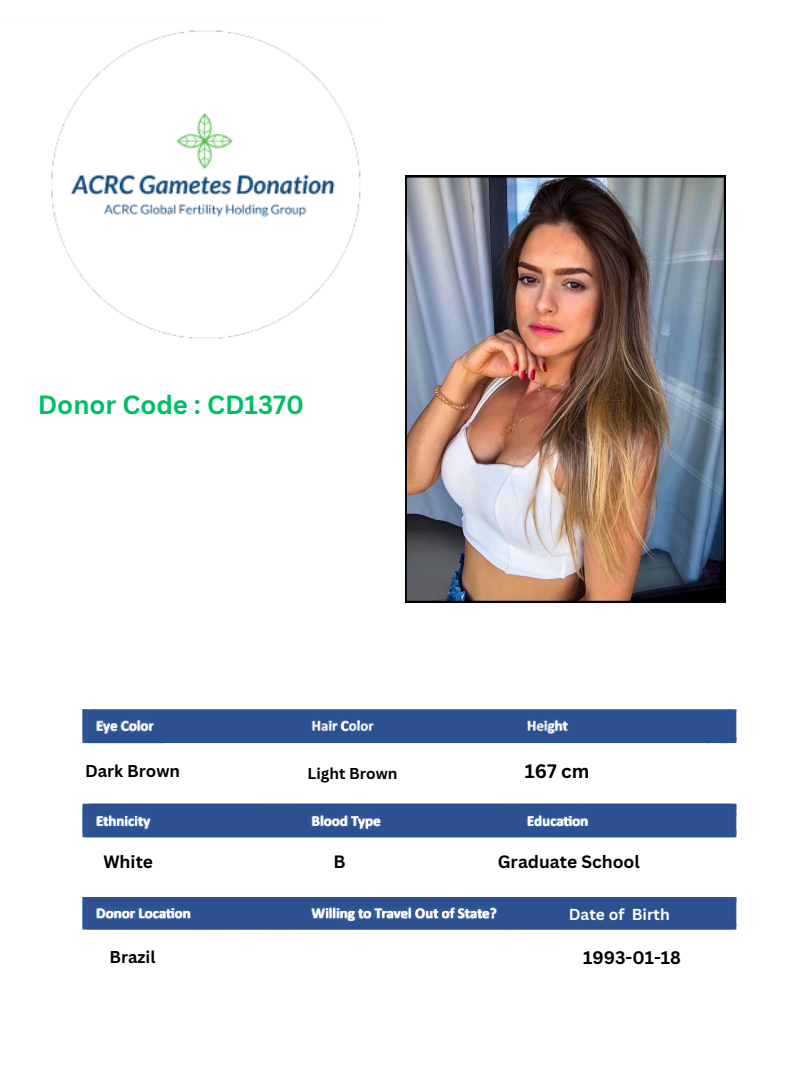
<style>
.page{position:relative;width:810px;height:1080px;background:#fff}
.page>*{position:absolute;margin:0;border:0;box-sizing:border-box;transform-origin:0 0}
.t1{font:700 25.62px "Canva Sans";color:#00bf63}
.t2{font:700 18.94px "Canva Sans";color:#000}
.t3{font:700 17.69px "Canva Sans";color:#000}
.t4{font:700 17.38px "Canva Sans";color:#000}
.t5{font:700 16.69px "Canva Sans";color:#000}
.t6{font:700 16.62px "Canva Sans";color:#000}
.t7{font:700 15.5px "Canva Sans";color:#fefefe}
.t8{font:700 15.31px "Canva Sans";color:#000}
</style>
<div class="page">
<img style="left:82px;top:709px;width:655px;height:35px">
<img style="left:82px;top:803px;width:655px;height:35px">
<img style="left:82px;top:897px;width:655px;height:33px">
<img style="left:51px;top:30px;width:310px;height:309px">
<img style="left:405px;top:176px;width:321px;height:427px">
<p class="t1" style="left:38px;top:386px;width:268px">Donor Code : CD1370</p>
<p class="t5" style="left:85px;top:759px;width:97px">Dark Brown</p>
<p class="t8" style="left:308px;top:763px;width:92px">Light Brown</p>
<p class="t2" style="left:525px;top:758px;width:66px">167 cm</p>
<h2 class="t4" style="left:103px;top:850px;width:51px">White</h2>
<p class="t4" style="left:334px;top:850px;width:14px">B</p>
<p class="t4" style="left:498px;top:850px;width:144px">Graduate School</p>
<h2 class="t6" style="left:110px;top:945px;width:48px">Brazil</h2>
<p class="t7" style="left:569px;top:904px;width:103px">Date of Birth</p>
<h2 class="t3" style="left:583px;top:945px;width:99px">1993-01-18</h2>
</div>
